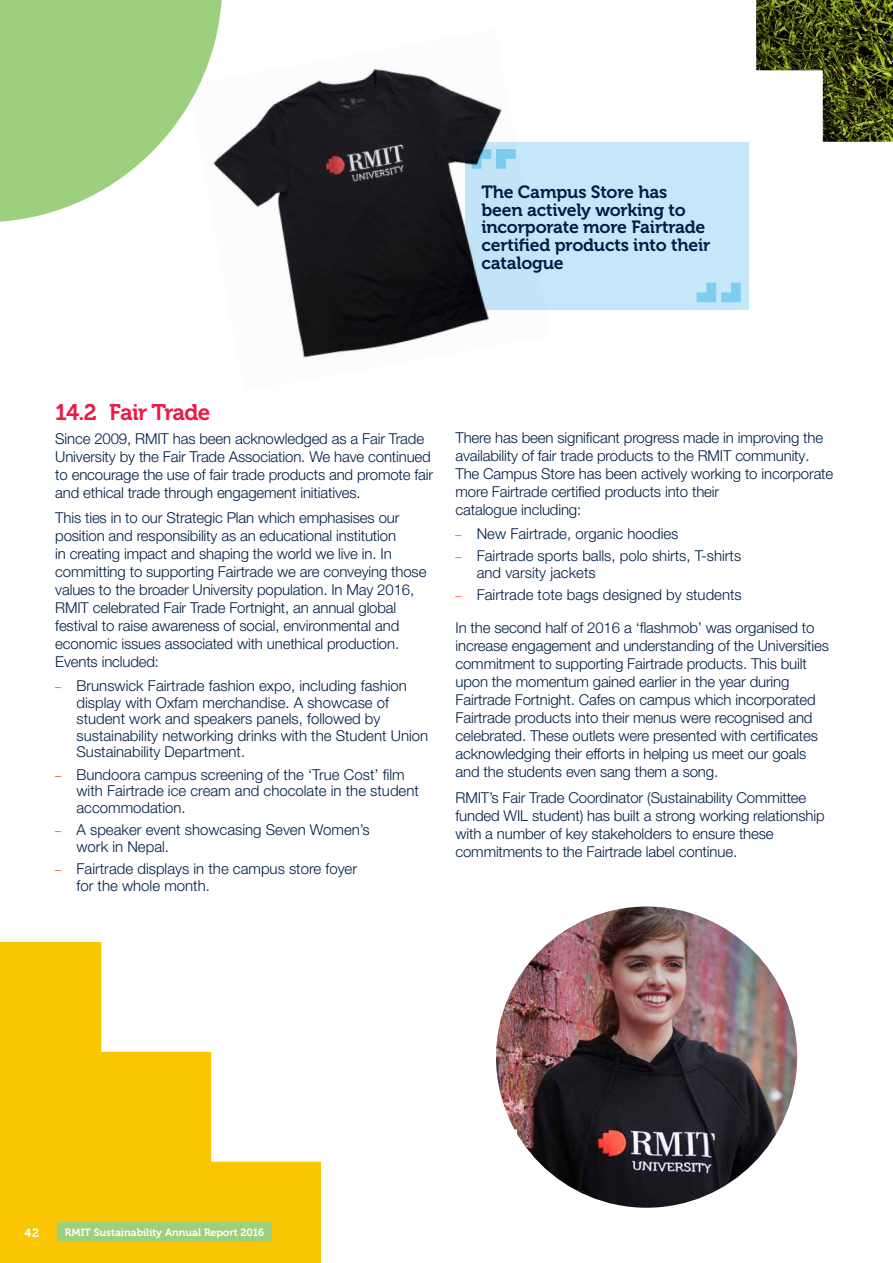
<style>
.page{position:relative;width:893px;height:1263px;background:#fff}
.page>*{position:absolute;margin:0;border:0;box-sizing:border-box;transform-origin:0 0}
.t1{font:22.5px "Museo 700";letter-spacing:-.04em;color:#ed1944}
.t2{font:17.7px/17.7px "Museo 700";letter-spacing:-.01em;color:#001e45}
.t3{font:300 15px/18px "Helvetica Neue LT Pro";letter-spacing:-.01em;color:#001e45}
.t4{font:12px "Museo 700";color:#fff}
.t5{font:10.5px "Museo 700";color:#fff}
.s1{font-size:12px;color:#ef3829}
</style>
<div class="page">
<img style="left:756px;top:0;width:137px;height:142px">
<img style="left:496px;top:906px;width:301px;height:302px;border-radius:151px">
<img style="left:222px;top:68px;width:280px;height:290px">
<div style="left:465px;top:142px;width:283px;height:168px;background:#c5e7f9"></div>
<svg style="left:472px;top:149px;width:44px;height:20px"></svg>
<svg style="left:697px;top:283px;width:44px;height:19px"></svg>
<svg style="left:0;top:942px;width:321px;height:321px;fill:#f9c606"></svg>
<svg style="left:0;top:0;width:222px;height:222px;fill:#9ecf7c"></svg>
<div style="left:16px;top:1216px;width:32px;height:32px;background:#f9c606;border-radius:50%"></div>
<div style="left:57px;top:1222px;width:215px;height:20px;background:#9ecf7c"></div>
<p class="t2" style="left:481px;top:183px;width:231px">The Campus Store has been actively working to incorporate more Fairtrade certified products into their catalogue</p>
<h1 class="t1" style="left:55px;top:399px;width:156px">14.2 Fair Trade</h1>
<p class="t3" style="left:55px;top:429px;width:379px">Since 2009, RMIT has been acknowledged as a Fair Trade University by the Fair Trade Association. We have continued to encourage the use of fair trade products and promote fair and ethical trade through engagement initiatives.</p>
<p class="t3" style="left:55px;top:508px;width:373px">This ties in to our Strategic Plan which emphasises our position and responsibility as an educational institution<br>in creating impact and shaping the world we live in. In committing to supporting Fairtrade we are conveying those values to the broader University population. In May 2016, RMIT celebrated Fair Trade Fortnight, an annual global festival to raise awareness of social, environmental and economic issues associated with unethical production.<br>Events included:</p>
<p class="t3" style="left:77px;top:677px;width:353px;line-height:16.5px;text-indent:-21px"><span class="s1">–</span> Brunswick Fairtrade fashion expo, including fashion display with Oxfam merchandise. A showcase of student work and speakers panels, followed by sustainability networking drinks with the Student Union Sustainability Department.</p>
<p class="t3" style="left:77px;top:766px;width:344px;line-height:16.5px;text-indent:-21px"><span class="s1">–</span> Bundoora campus screening of the ‘True Cost’ film with Fairtrade ice cream and chocolate in the student accommodation.</p>
<p class="t3" style="left:77px;top:821px;width:295px;line-height:16.5px;text-indent:-21px"><span class="s1">–</span> A speaker event showcasing Seven Women’s work in Nepal.</p>
<p class="t3" style="left:77px;top:860px;width:282px;line-height:16.5px;text-indent:-21px"><span class="s1">–</span> Fairtrade displays in the campus store foyer for the whole month.</p>
<p class="t3" style="left:455px;top:428px;width:379px">There has been significant progress made in improving the availability of fair trade products to the RMIT community.<br>The Campus Store has been actively working to incorporate more Fairtrade certified products into their<br>catalogue including:</p>
<p class="t3" style="left:455px;top:524px;width:225px"><span class="s1">–</span> New Fairtrade, organic hoodies</p>
<p class="t3" style="left:477px;top:547px;width:266px;line-height:16.5px;text-indent:-21px"><span class="s1">–</span> Fairtrade sports balls, polo shirts, T-shirts and varsity jackets</p>
<p class="t3" style="left:455px;top:586px;width:288px"><span class="s1">–</span> Fairtrade tote bags designed by students</p>
<p class="t3" style="left:455px;top:619px;width:375px">In the second half of 2016 a ‘flashmob’ was organised to increase engagement and understanding of the Universities commitment to supporting Fairtrade products. This built upon the momentum gained earlier in the year during Fairtrade Fortnight. Cafes on campus which incorporated Fairtrade products into their menus were recognised and celebrated. These outlets were presented with certificates acknowledging their efforts in helping us meet our goals and the students even sang them a song.</p>
<p class="t3" style="left:455px;top:788px;width:371px">RMIT’s Fair Trade Coordinator (Sustainability Committee funded WIL student) has built a strong working relationship with a number of key stakeholders to ensure these commitments to the Fairtrade label continue.</p>
<p class="t4" style="left:25px;top:1226px;width:16px">42</p>
<p class="t5" style="left:65px;top:1227px;width:201px">RMIT Sustainability Annual Report 2016</p>
</div>
